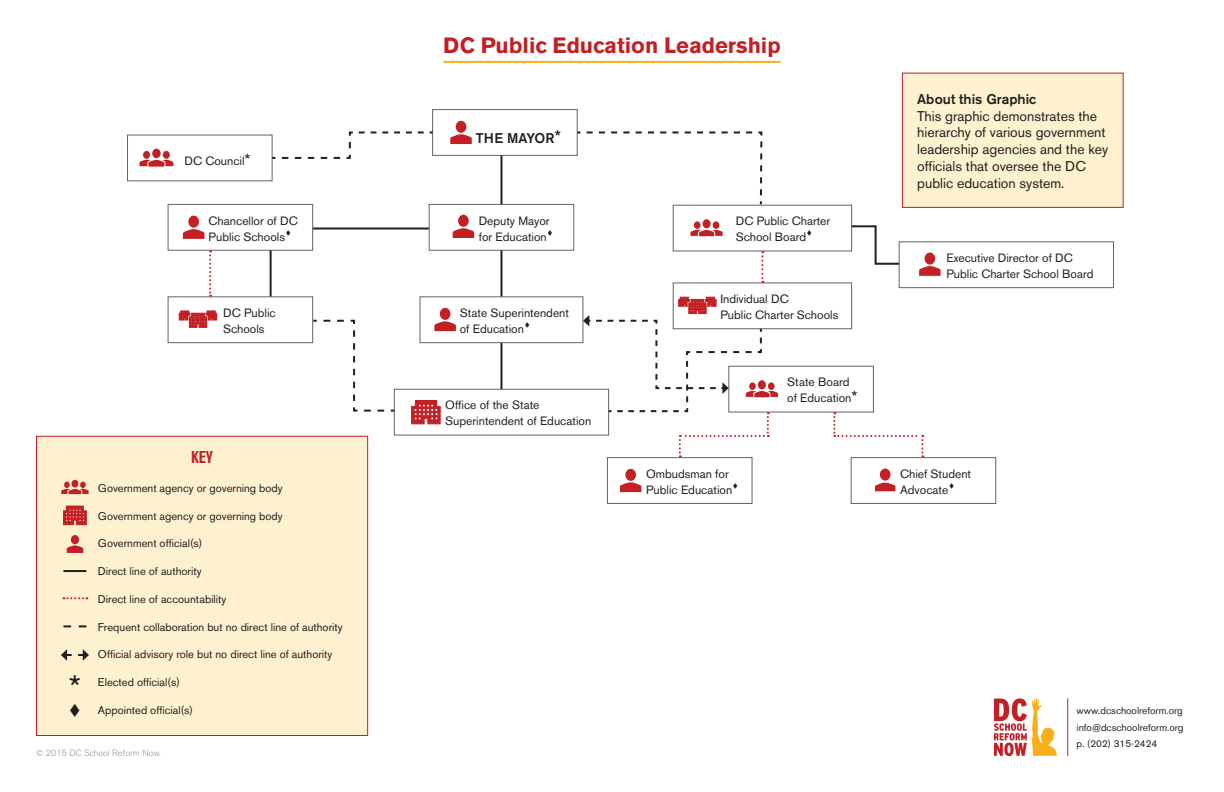
<style>
.page{position:relative;width:1224px;height:792px;background:#fff}
.page>*{position:absolute;margin:0;border:0;box-sizing:border-box;transform-origin:0 0}
.t1{font:32.3px "Akzidenz Grotesk BE";color:#231f20}
.t2{font:700 22px "Akzidenz Grotesk BE";color:#c22025}
.t3{font:700 condensed 17px "Akzidenz Grotesk BE";color:#c22025}
.t4{font:14px/16.8px "Akzidenz Grotesk BE";color:#231f20}
.t5{font:500 14px "Akzidenz Grotesk BE";color:#231f20}
.t6{font:12px/16px "Akzidenz Grotesk BE";color:#231f20}
.t7{font:11.2px "Akzidenz Grotesk BE";color:#231f20}
.t8{font:10px/16.5px "Akzidenz Grotesk BE";color:#231f20;text-align:justify}
.t9{font:300 9px "Akzidenz Grotesk BE";color:#939598}
.s1{font-size:16px}
.s2{font-size:18px}
</style>
<div class="page">
<hr style="left:313px;top:228px;width:116px;height:2px;background:#231f20">
<svg style="left:919px;top:266px;width:22px;height:10px"></svg>
<div style="left:925px;top:253px;width:10px;height:12px;background:#c22025;border-radius:50%"></div>
<svg style="left:450px;top:134px;width:22px;height:10px"></svg>
<div style="left:456px;top:121px;width:10px;height:12px;background:#c22025;border-radius:50%"></div>
<div style="left:673px;top:283px;width:179px;height:46px;border:1px solid #636366"></div>
<div style="left:607px;top:458px;width:145px;height:46px;border:1px solid #636366"></div>
<div style="left:851px;top:458px;width:145px;height:46px;border:1px solid #636366"></div>
<div style="left:673px;top:205px;width:179px;height:46px;border:1px solid #636366"></div>
<div style="left:168px;top:204px;width:145px;height:46px;border:1px solid #636366"></div>
<div style="left:429px;top:204px;width:145px;height:46px;border:1px solid #636366"></div>
<div style="left:420px;top:297px;width:163px;height:46px;border:1px solid #636366"></div>
<svg style="left:411px;top:400px;width:29px;height:24px"></svg>
<div style="left:394px;top:389px;width:215px;height:46px;border:1px solid #636366"></div>
<div style="left:168px;top:297px;width:145px;height:46px;border:1px solid #636366"></div>
<div style="left:127px;top:135px;width:145px;height:46px;border:1px solid #636366"></div>
<div style="left:432px;top:109px;width:145px;height:47px;border:1px solid #636366"></div>
<div style="left:729px;top:366px;width:145px;height:46px;border:1px solid #636366"></div>
<div style="left:899px;top:242px;width:215px;height:46px;border:1px solid #636366"></div>
<hr style="left:500px;top:156px;width:2px;height:48px;background:#231f20">
<hr style="left:500px;top:250px;width:2px;height:46px;background:#231f20">
<hr style="left:500px;top:343px;width:2px;height:46px;background:#231f20">
<svg style="left:270px;top:130px;width:165px;height:30px"></svg>
<hr style="left:270px;top:250px;width:2px;height:46px;background:#231f20">
<svg style="left:209px;top:250px;width:2px;height:47px"></svg>
<svg style="left:761px;top:251px;width:2px;height:32px"></svg>
<svg style="left:575px;top:130px;width:188px;height:76px"></svg>
<svg style="left:850px;top:224px;width:51px;height:42px"></svg>
<svg style="left:833px;top:412px;width:90px;height:45px"></svg>
<svg style="left:311px;top:319px;width:85px;height:94px"></svg>
<div style="left:902px;top:73px;width:222px;height:135px;background:#fdf1cf;border:1px solid #c22025"></div>
<div style="left:713px;top:221px;width:6px;height:8px;background:#c22025;border-radius:50%"></div>
<div style="left:694px;top:221px;width:6px;height:8px;background:#c22025;border-radius:50%"></div>
<svg style="left:690px;top:229px;width:33px;height:8px"></svg>
<div style="left:703px;top:219px;width:8px;height:9px;background:#c22025;border-radius:50%"></div>
<div style="left:163px;top:151px;width:7px;height:8px;background:#c22025;border-radius:50%"></div>
<div style="left:143px;top:151px;width:7px;height:8px;background:#c22025;border-radius:50%"></div>
<svg style="left:139px;top:159px;width:34px;height:8px"></svg>
<div style="left:152px;top:149px;width:9px;height:9px;background:#c22025;border-radius:50%"></div>
<svg style="left:994px;top:698px;width:63px;height:58px"></svg>
<hr style="left:1067px;top:698px;width:1px;height:58px;background:#c22025">
<hr style="left:443px;top:61px;width:338px;height:2px;background:#faaf18">
<svg style="left:583px;top:297px;width:195px;height:160px"></svg>
<svg style="left:179px;top:311px;width:38px;height:17px"></svg>
<svg style="left:453px;top:228px;width:21px;height:10px"></svg>
<div style="left:458px;top:215px;width:11px;height:12px;background:#c22025;border-radius:50%"></div>
<svg style="left:875px;top:482px;width:21px;height:10px"></svg>
<div style="left:880px;top:469px;width:11px;height:12px;background:#c22025;border-radius:50%"></div>
<svg style="left:620px;top:482px;width:21px;height:10px"></svg>
<div style="left:625px;top:469px;width:11px;height:12px;background:#c22025;border-radius:50%"></div>
<svg style="left:434px;top:321px;width:22px;height:10px"></svg>
<div style="left:440px;top:308px;width:10px;height:12px;background:#c22025;border-radius:50%"></div>
<svg style="left:183px;top:229px;width:21px;height:10px"></svg>
<div style="left:188px;top:216px;width:11px;height:12px;background:#c22025;border-radius:50%"></div>
<div style="left:36px;top:436px;width:332px;height:300px;background:#fdf1cf;border:1px solid #c22025"></div>
<svg style="left:63px;top:506px;width:23px;height:19px"></svg>
<hr style="left:63px;top:570px;width:23px;height:2px;background:#231f20">
<svg style="left:63px;top:597px;width:24px;height:2px"></svg>
<svg style="left:63px;top:625px;width:23px;height:2px"></svg>
<svg style="left:61px;top:649px;width:28px;height:12px"></svg>
<svg style="left:61px;top:482px;width:28px;height:13px"></svg>
<div style="left:72px;top:480px;width:6px;height:8px;background:#c22025;border-radius:50%"></div>
<svg style="left:67px;top:545px;width:16px;height:8px"></svg>
<div style="left:71px;top:535px;width:8px;height:9px;background:#c22025;border-radius:50%"></div>
<h2 class="t2" style="left:443px;top:32px;width:339px">DC Public Education Leadership</h2>
<p class="t6" style="left:184px;top:153px;width:68px">DC Council<span class="s1">*</span></p>
<p class="t5" style="left:476px;top:129px;width:87px">THE MAYOR<span class="s2">*</span></p>
<p class="t6" style="left:209px;top:212px;width:91px">Chancellor of DC<br>Public Schools▲</p>
<p class="t6" style="left:479px;top:213px;width:76px">Deputy Mayor for Education▲</p>
<p class="t6" style="left:223px;top:305px;width:54px">DC Public<br>Schools</p>
<h3 class="t3" style="left:191px;top:447px;width:23px">KEY</h3>
<p class="t6" style="left:460px;top:305px;width:111px">State Superintendent of Education▲</p>
<p class="t6" style="left:445px;top:397px;width:148px">Office of the State<br>Superintendent of Education</p>
<p class="t6" style="left:736px;top:213px;width:96px">DC Public Charter<br>School Board▲</p>
<p class="t6" style="left:720px;top:291px;width:120px">Individual DC<br>Public Charter Schools</p>
<p class="t6" style="left:787px;top:374px;width:72px">State Board of Education<span class="s1">*</span></p>
<p class="t5" style="left:917px;top:90px;width:120px">About this Graphic</p>
<p class="t4" style="left:917px;top:107px;width:193px">This graphic demonstrates the hierarchy of various government leadership agencies and the key officials that oversee the DC public education system.</p>
<p class="t6" style="left:946px;top:250px;width:149px">Executive Director of DC<br>Public Charter School Board</p>
<h1 class="t1" style="left:69px;top:668px;width:14px">*</h1>
<p class="t7" style="left:98px;top:481px;width:186px">Government agency or governing body</p>
<p class="t7" style="left:98px;top:509px;width:186px">Government agency or governing body</p>
<p class="t7" style="left:98px;top:537px;width:106px">Government official(s)</p>
<p class="t7" style="left:98px;top:565px;width:105px">Direct line of authority</p>
<p class="t7" style="left:98px;top:592px;width:130px">Direct line of accountability</p>
<p class="t7" style="left:98px;top:620px;width:246px">Frequent collaboration but no direct line of authority</p>
<p class="t7" style="left:98px;top:648px;width:236px">Official advisory role but no direct line of authority</p>
<p class="t7" style="left:98px;top:676px;width:83px">Elected official(s)</p>
<p class="t7" style="left:98px;top:703px;width:97px">Appointed official(s)</p>
<p class="t9" style="left:36px;top:748px;width:126px">© 2015 DC School Reform Now.</p>
<p class="t6" style="left:646px;top:466px;width:94px">Ombudsman for<br>Public Education▲</p>
<p class="t6" style="left:900px;top:466px;width:73px">Chief Student<br>Advocate▲</p>
<p class="t8" style="left:1077px;top:703px;width:108px">www.dcschoolreform.org info@dcschoolreform.org p. (202) 315-2424</p>
</div>
